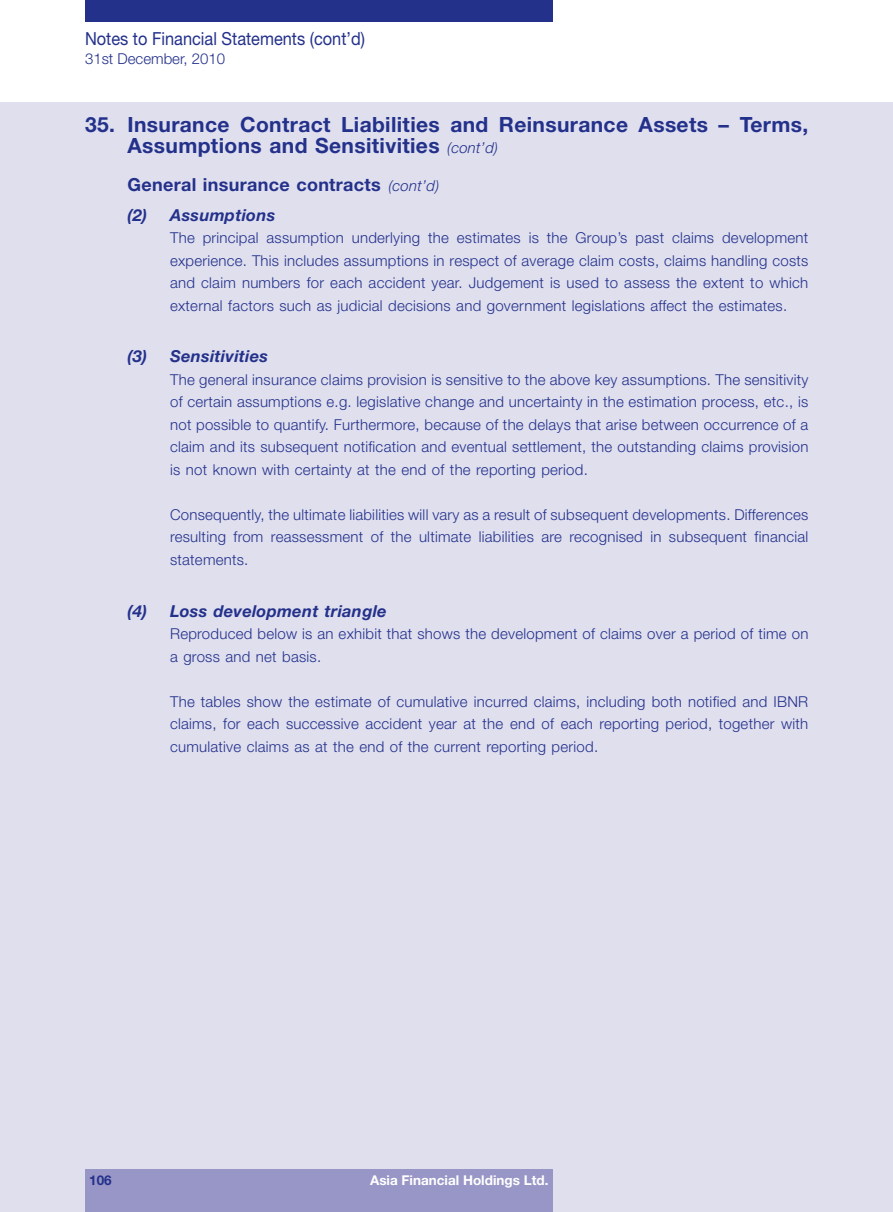
<style>
.page{position:relative;width:893px;height:1212px;background:#fff}
.page>*{position:absolute;margin:0;border:0;box-sizing:border-box;transform-origin:0 0}
.t1{font:700 21px/21px "Helvetica Neue LT Std";letter-spacing:.015em;color:#24318b}
.t2{font:18px "Helvetica Neue LT Std";color:#24318b;scale:.91 1}
.t3{font:700 18px "Helvetica Neue LT Std";letter-spacing:.015em;color:#24318b}
.t4{font:italic 700 16.5px "Helvetica Neue LT Std";letter-spacing:.015em;color:#24318b}
.t5{font:300 15px/22.5px "Helvetica Neue LT Std";letter-spacing:.015em;color:#24318b;text-align:justify}
.t6{font:700 13.5px "Helvetica Neue LT Std";color:#fff}
.t7{font:700 13.5px "Helvetica Neue LT Std";color:#24318b}
.s1{font-weight:300;font-style:italic;font-size:15px}
</style>
<div class="page">
<div style="left:0;top:102px;width:893px;height:1110px;background:#dfdfee"></div>
<div style="left:85px;top:0;width:468px;height:21px;background:#24318b"></div>
<div style="left:85px;top:1169px;width:468px;height:43px;background:#9896c6"></div>
<p class="t2" style="left:85px;top:28px;width:309px">Notes to Financial Statements (cont’d)</p>
<p class="t5" style="left:85px;top:47px;width:142px">31st December, 2010</p>
<p class="t1" style="left:128px;top:114px;width:682px;text-indent:-43px">35. Insurance Contract Liabilities and Reinsurance Assets – Terms,<br>Assumptions and Sensitivities <span class="s1">(cont’d)</span></p>
<p class="t3" style="left:128px;top:174px;width:313px">General insurance contracts <span class="s1">(cont’d)</span></p>
<p class="t4" style="left:128px;top:204px;width:149px">(2) Assumptions</p>
<p class="t5" style="left:170px;top:226px;width:640px">The principal assumption underlying the estimates is the Group’s past claims development experience. This includes assumptions in respect of average claim costs, claims handling costs and claim numbers for each accident year. Judgement is used to assess the extent to which external factors such as judicial decisions and government legislations affect the estimates.</p>
<p class="t4" style="left:128px;top:346px;width:142px">(3) Sensitivities</p>
<p class="t5" style="left:170px;top:368px;width:640px">The general insurance claims provision is sensitive to the above key assumptions. The sensitivity of certain assumptions e.g. legislative change and uncertainty in the estimation process, etc., is not possible to quantify. Furthermore, because of the delays that arise between occurrence of a claim and its subsequent notification and eventual settlement, the outstanding claims provision is not known with certainty at the end of the reporting period.</p>
<p class="t5" style="left:170px;top:503px;width:640px">Consequently, the ultimate liabilities will vary as a result of subsequent developments. Differences resulting from reassessment of the ultimate liabilities are recognised in subsequent financial statements.</p>
<p class="t4" style="left:128px;top:600px;width:261px">(4) Loss development triangle</p>
<p class="t5" style="left:170px;top:622px;width:640px">Reproduced below is an exhibit that shows the development of claims over a period of time on a gross and net basis.</p>
<p class="t5" style="left:170px;top:690px;width:640px">The tables show the estimate of cumulative incurred claims, including both notified and IBNR claims, for each successive accident year at the end of each reporting period, together with cumulative claims as at the end of the current reporting period.</p>
<p class="t7" style="left:89px;top:1172px;width:24px">106</p>
<p class="t6" style="left:370px;top:1172px;width:180px">Asia Financial Holdings Ltd.</p>
</div>
